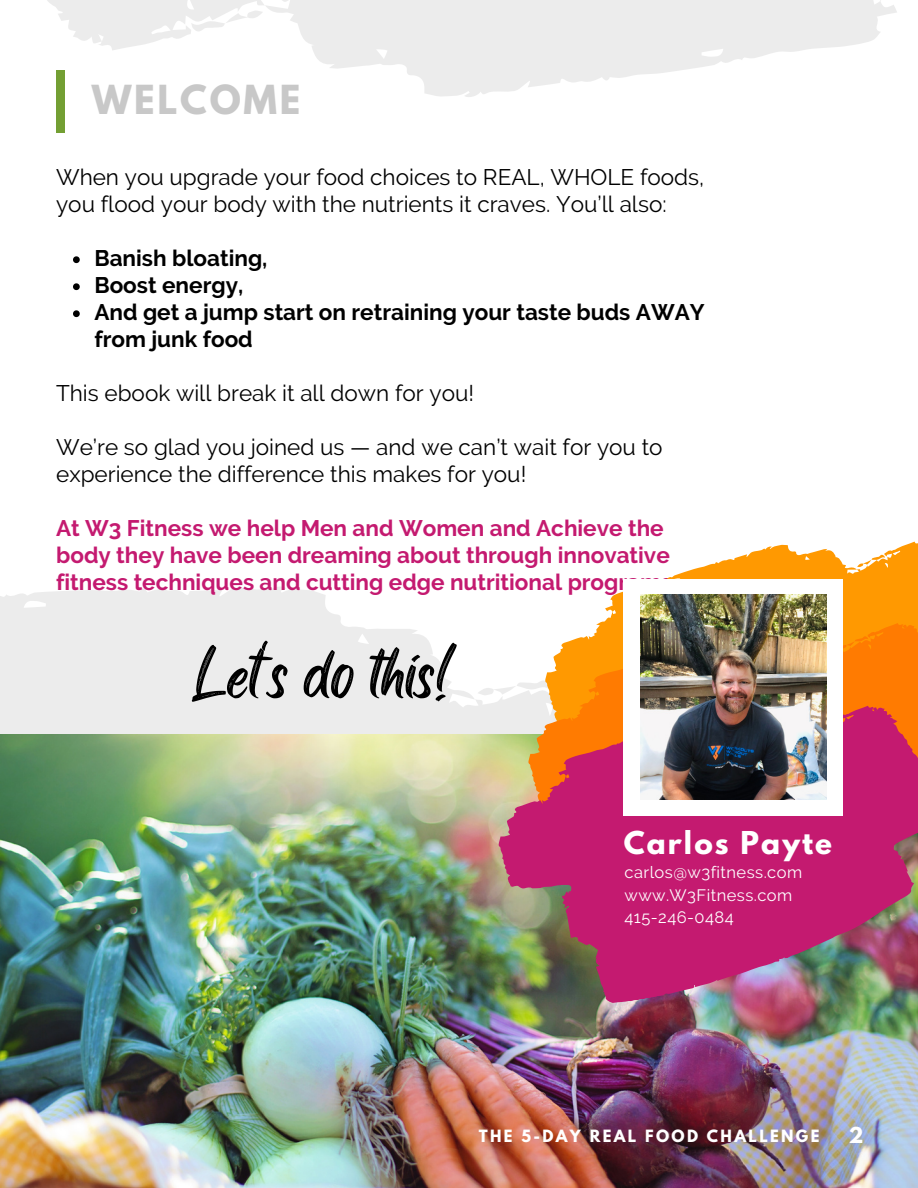
<style>
.page{position:relative;width:918px;height:1188px;background:#fff}
.page>*{position:absolute;margin:0;border:0;box-sizing:border-box;transform-origin:0 0}
.t1{font:65.25px "Black Bones";color:#000}
.t2{font:700 35.55px "League Spartan";letter-spacing:.075em;color:#c8c8c8}
.t3{font:700 27.9px "League Spartan";letter-spacing:.075em;color:#fff}
.t4{font:22.5px/27px "Raleway";color:#000}
.t5{font:700 22.5px/27px "Raleway";color:#c41a70}
.t6{font:700 22.5px/27px "Raleway";color:#000}
.t7{font:700 19.5px "League Spartan";color:#fff}
.t8{font:16.5px/22.5px "Raleway";letter-spacing:.025em;color:#fff}
.t9{font:700 15px "League Spartan";letter-spacing:.155em;color:#fff}
</style>
<div class="page">
<svg style="left:0;top:587px;width:482px;height:148px;fill:#ececec"></svg>
<svg style="left:477px;top:676px;width:5px;height:21px"></svg>
<img style="left:0;top:735px;width:918px;height:453px">
<svg style="left:47px;top:0;width:850px;height:99px;fill:#ececec"></svg>
<svg style="left:92px;top:31px;width:10px;height:13px"></svg>
<svg style="left:191px;top:10px;width:72px;height:24px"></svg>
<svg style="left:73px;top:256px;width:7px;height:7px"></svg>
<svg style="left:73px;top:283px;width:7px;height:7px"></svg>
<svg style="left:73px;top:310px;width:7px;height:7px"></svg>
<svg style="left:617px;top:541px;width:301px;height:53px"></svg>
<svg style="left:857px;top:553px;width:28px;height:15px"></svg>
<div style="left:56px;top:70px;width:8px;height:63px;background:#739f33"></div>
<svg style="left:546px;top:594px;width:372px;height:83px;fill:#ff9901"></svg>
<svg style="left:902px;top:624px;width:5px;height:6px"></svg>
<svg style="left:843px;top:635px;width:25px;height:14px"></svg>
<img style="left:482px;top:677px;width:436px;height:341px">
<svg style="left:872px;top:707px;width:5px;height:6px"></svg>
<div style="left:624px;top:579px;width:219px;height:236px;background:#fff"></div>
<img style="left:641px;top:594px;width:185px;height:206px">
<h2 class="t2" style="left:92px;top:82px;width:210px">WELCOME</h2>
<p class="t4" style="left:56px;top:164px;width:650px">When you upgrade your food choices to REAL, WHOLE foods, you flood your body with the nutrients it craves. You’ll also:</p>
<p class="t6" style="left:94px;top:245px;width:612px">Banish bloating,<br>Boost energy,<br>And get a jump start on retraining your taste buds AWAY from junk food</p>
<p class="t4" style="left:56px;top:380px;width:420px">This ebook will break it all down for you!</p>
<p class="t4" style="left:56px;top:434px;width:608px">We’re so glad you joined us — and we can’t wait for you to experience the difference this makes for you!</p>
<p class="t5" style="left:56px;top:515px;width:618px">At W3 Fitness we help Men and Women and Achieve the body they have been dreaming about through innovative fitness techniques and cutting edge nutritional programs</p>
<h1 class="t1" style="left:193px;top:628px;width:266px">Let's do this!</h1>
<p class="t3" style="left:624px;top:829px;width:210px">Carlos Payte</p>
<p class="t8" style="left:625px;top:861px;width:179px">carlos@w3fitness.com www.W3Fitness.com<br>415-246-0484</p>
<p class="t9" style="left:479px;top:1128px;width:342px">THE 5-DAY REAL FOOD CHALLENGE</p>
<p class="t7" style="left:849px;top:1125px;width:16px">2</p>
</div>
